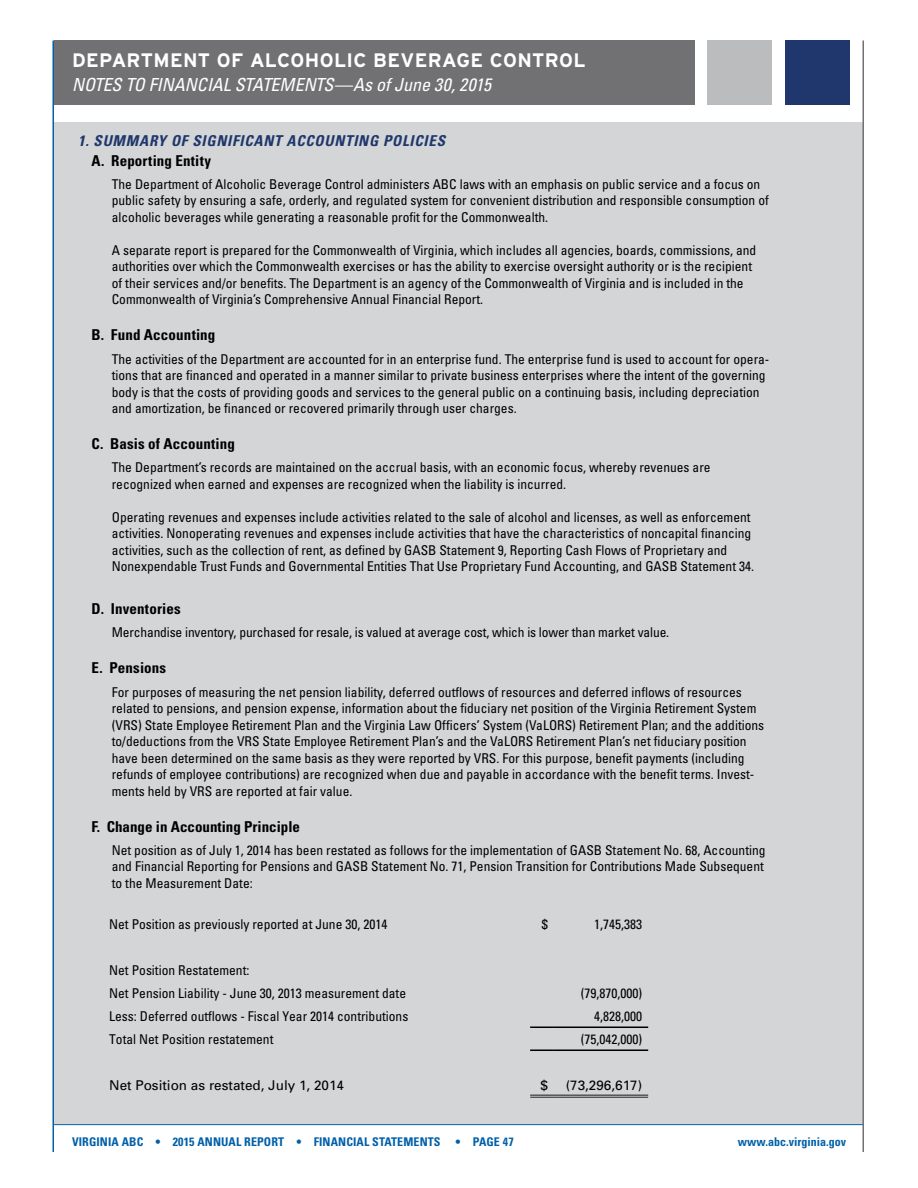
<style>
.page{position:relative;width:918px;height:1188px;background:#fff}
.page>*{position:absolute;margin:0;border:0;box-sizing:border-box;transform-origin:0 0}
.t1{font:700 19.5px "Interstate";letter-spacing:.015em;color:#fff}
.t2{font:italic condensed 18px "Univers";letter-spacing:-.005em;color:#fff}
.t3{font:700 condensed 15px "Univers";letter-spacing:.01em;color:#000}
.t4{font:italic 700 condensed 15px "Univers";letter-spacing:.05em;color:#1f376c}
.t5{font:condensed 13.5px/16.5px "Univers";color:#000}
.t6{font:13.5px "Univers";color:#000}
.t7{font:700 condensed 12px "Univers";letter-spacing:.01em;color:#0060a9}
</style>
<div class="page">
<div style="left:54px;top:123px;width:810px;height:1001px;background:#d4d5d7"></div>
<hr style="left:52px;top:40px;width:2px;height:1112px;background:#0060a9">
<hr style="left:53px;top:1124px;width:811px;height:1px;background:#0060a9">
<hr style="left:862px;top:40px;width:2px;height:1112px;background:#717073">
<div style="left:54px;top:41px;width:641px;height:64px;background:#717073"></div>
<div style="left:708px;top:41px;width:64px;height:64px;background:#babcbe"></div>
<div style="left:785px;top:41px;width:65px;height:64px;background:#1f376c"></div>
<hr style="left:554px;top:1095px;width:94px;height:3px;background:#fff">
<svg style="left:530px;top:1095px;width:24px;height:3px"></svg>
<hr style="left:554px;top:1095px;width:94px;height:1px;background:#000">
<hr style="left:554px;top:1097px;width:94px;height:1px;background:#000">
<svg style="left:530px;top:1050px;width:24px;height:1px"></svg>
<hr style="left:554px;top:1050px;width:94px;height:1px;background:#000">
<svg style="left:530px;top:1027px;width:24px;height:1px"></svg>
<hr style="left:554px;top:1027px;width:94px;height:1px;background:#000">
<h1 class="t1" style="left:72px;top:49px;width:515px">DEPARTMENT OF ALCOHOLIC BEVERAGE CONTROL</h1>
<h2 class="t2" style="left:72px;top:74px;width:421px">NOTES TO FINANCIAL STATEMENTS—As of June 30, 2015</h2>
<p class="t4" style="left:78px;top:132px;width:368px">1. SUMMARY OF SIGNIFICANT ACCOUNTING POLICIES</p>
<p class="t3" style="left:92px;top:151px;width:121px">A. Reporting Entity</p>
<p class="t5" style="left:112px;top:175px;width:659px">The Department of Alcoholic Beverage Control administers ABC laws with an emphasis on public service and a focus on public safety by ensuring a safe, orderly, and regulated system for convenient distribution and responsible consumption of alcoholic beverages while generating a reasonable profit for the Commonwealth.</p>
<p class="t5" style="left:112px;top:241px;width:646px">A separate report is prepared for the Commonwealth of Virginia, which includes all agencies, boards, commissions, and authorities over which the Commonwealth exercises or has the ability to exercise oversight authority or is the recipient of their services and/or benefits. The Department is an agency of the Commonwealth of Virginia and is included in the Commonwealth of Virginia’s Comprehensive Annual Financial Report.</p>
<p class="t3" style="left:92px;top:326px;width:125px">B. Fund Accounting</p>
<p class="t5" style="left:112px;top:350px;width:659px">The activities of the Department are accounted for in an enterprise fund. The enterprise fund is used to account for opera&shy;tions that are financed and operated in a manner similar to private business enterprises where the intent of the governing body is that the costs of providing goods and services to the general public on a continuing basis, including depreciation and amortization, be financed or recovered primarily through user charges.</p>
<p class="t3" style="left:92px;top:435px;width:145px">C. Basis of Accounting</p>
<p class="t5" style="left:112px;top:459px;width:600px">The Department’s records are maintained on the accrual basis, with an economic focus, whereby revenues are recognized when earned and expenses are recognized when the liability is incurred.</p>
<p class="t5" style="left:112px;top:508px;width:644px">Operating revenues and expenses include activities related to the sale of alcohol and licenses, as well as enforcement activities. Nonoperating revenues and expenses include activities that have the characteristics of noncapital financing activities, such as the collection of rent, as defined by GASB Statement 9, Reporting Cash Flows of Proprietary and Nonexpendable Trust Funds and Governmental Entities That Use Proprietary Fund Accounting, and GASB Statement 34.</p>
<p class="t3" style="left:92px;top:600px;width:91px">D. Inventories</p>
<p class="t5" style="left:112px;top:624px;width:559px">Merchandise inventory, purchased for resale, is valued at average cost, which is lower than market value.</p>
<p class="t3" style="left:92px;top:659px;width:76px">E. Pensions</p>
<p class="t5" style="left:112px;top:683px;width:654px">For purposes of measuring the net pension liability, deferred outflows of resources and deferred inflows of resources related to pensions, and pension expense, information about the fiduciary net position of the Virginia Retirement System (VRS) State Employee Retirement Plan and the Virginia Law Officers’ System (VaLORS) Retirement Plan; and the additions to/deductions from the VRS State Employee Retirement Plan’s and the VaLORS Retirement Plan’s net fiduciary position have been determined on the same basis as they were reported by VRS. For this purpose, benefit payments (including refunds of employee contributions) are recognized when due and payable in accordance with the benefit terms. Invest&shy;ments held by VRS are reported at fair value.</p>
<p class="t3" style="left:92px;top:817px;width:210px">F. Change in Accounting Principle</p>
<p class="t5" style="left:112px;top:841px;width:655px">Net position as of July 1, 2014 has been restated as follows for the implementation of GASB Statement No. 68, Accounting and Financial Reporting for Pensions and GASB Statement No. 71, Pension Transition for Contributions Made Subsequent to the Measurement Date:</p>
<p class="t5" style="left:109px;top:916px;width:280px">Net Position as previously reported at June 30, 2014</p>
<p class="t5" style="left:542px;top:916px;width:7px">$</p>
<p class="t5" style="left:594px;top:916px;width:49px">1,745,383</p>
<p class="t5" style="left:109px;top:959px;width:298px;line-height:23px">Net Position Restatement:<br>Net Pension Liability - June 30, 2013 measurement date</p>
<p class="t5" style="left:581px;top:985px;width:63px">(79,870,000)</p>
<p class="t5" style="left:109px;top:1008px;width:301px">Less: Deferred outflows - Fiscal Year 2014 contributions</p>
<p class="t5" style="left:594px;top:1008px;width:49px">4,828,000</p>
<p class="t5" style="left:109px;top:1031px;width:166px">Total Net Position restatement</p>
<p class="t5" style="left:581px;top:1031px;width:63px">(75,042,000)</p>
<p class="t6" style="left:109px;top:1077px;width:236px">Net Position as restated, July 1, 2014</p>
<p class="t6" style="left:540px;top:1077px;width:9px">$</p>
<p class="t6" style="left:566px;top:1077px;width:78px">(73,296,617)</p>
<p class="t7" style="left:72px;top:1135px;width:370px">VIRGINIA ABC • 2015 ANNUAL REPORT • FINANCIAL STATEMENTS</p>
<p class="t7" style="left:456px;top:1135px;width:60px">• PAGE 47</p>
<p class="t7" style="left:738px;top:1135px;width:110px">www.abc.virginia.gov</p>
</div>
